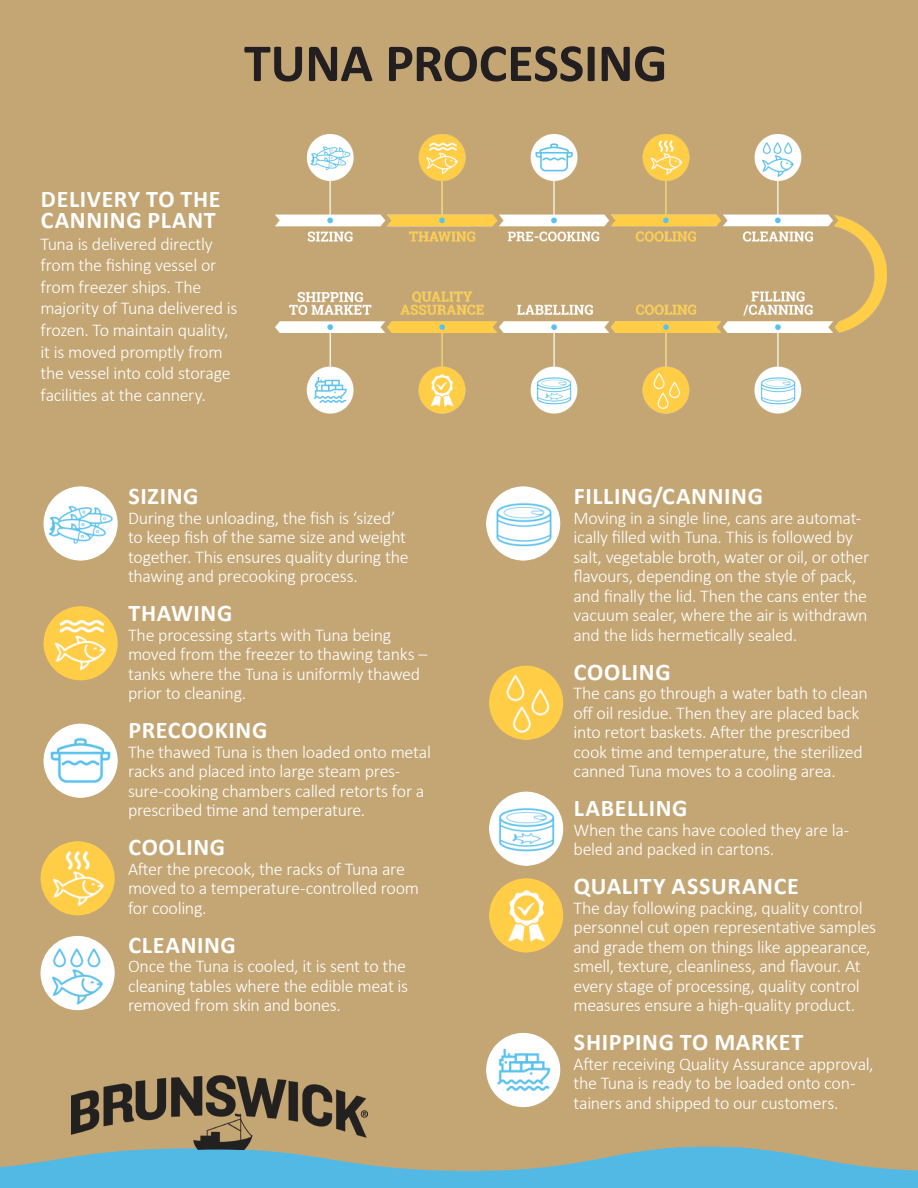
<style>
.page{position:relative;width:918px;height:1188px;background:#c4a675}
.page>*{position:absolute;margin:0;border:0;box-sizing:border-box;transform-origin:0 0}
.t1{font:700 54px "Calibri";letter-spacing:-.005em;color:#231f20}
.Subheads{font:700 24px/21px "Calibri";letter-spacing:.025em;color:#fff}
.Body{font:300 18px/19.5px "Calibri";letter-spacing:-.02em;color:#fff}
</style>
<div class="page">
<svg style="left:0;top:1146px;width:918px;height:42px"></svg>
<img style="left:275px;top:135px;width:612px;height:278px">
<img style="left:486px;top:486px;width:74px;height:75px;border-radius:37px">
<img style="left:489px;top:666px;width:74px;height:74px;border-radius:37px">
<img style="left:489px;top:792px;width:74px;height:74px;border-radius:37px">
<img style="left:489px;top:878px;width:74px;height:75px;border-radius:37px">
<img style="left:486px;top:1033px;width:74px;height:74px;border-radius:37px">
<img style="left:44px;top:486px;width:74px;height:75px;border-radius:37px">
<img style="left:44px;top:606px;width:74px;height:74px;border-radius:37px">
<img style="left:44px;top:724px;width:74px;height:74px;border-radius:37px">
<img style="left:40px;top:841px;width:75px;height:74px;border-radius:37px">
<img style="left:40px;top:936px;width:75px;height:74px;border-radius:37px">
<img style="left:72px;top:1075px;width:295px;height:75px">
<p class="t1" style="left:244px;top:25px;width:425px">TUNA PROCESSING</p>
<p class="Subheads" style="left:41px;top:188px;width:181px">DELIVERY TO THE<br>CANNING PLANT</p>
<p class="Body" style="left:40px;top:233px;width:198px;line-height:21.6px">Tuna is delivered directly from the fishing vessel or from freezer ships. The majority of Tuna delivered is frozen. To maintain quality, it is moved promptly from the vessel into cold storage facilities at the cannery.</p>
<p class="Subheads" style="left:128px;top:485px;width:72px">SIZING</p>
<p class="Body" style="left:128px;top:508px;width:282px">During the unloading, the fish is ‘sized’ to keep fish of the same size and weight together. This ensures quality during the thawing and precooking process.</p>
<p class="Subheads" style="left:128px;top:602px;width:105px">THAWING</p>
<p class="Body" style="left:128px;top:625px;width:301px">The processing starts with Tuna being moved from the freezer to thawing tanks – tanks where the Tuna is uniformly thawed prior to cleaning.</p>
<p class="Subheads" style="left:128px;top:719px;width:140px">PRECOOKING</p>
<p class="Body" style="left:128px;top:742px;width:305px">The thawed Tuna is then loaded onto metal racks and placed into large steam pres&shy;sure-cooking chambers called retorts for a prescribed time and temperature.</p>
<p class="Subheads" style="left:128px;top:836px;width:98px">COOLING</p>
<p class="Body" style="left:128px;top:859px;width:293px">After the precook, the racks of Tuna are moved to a temperature-controlled room for cooling.</p>
<p class="Subheads" style="left:128px;top:934px;width:109px">CLEANING</p>
<p class="Body" style="left:128px;top:956px;width:282px">Once the Tuna is cooled, it is sent to the cleaning tables where the edible meat is removed from skin and bones.</p>
<p class="Subheads" style="left:574px;top:485px;width:190px">FILLING/CANNING</p>
<p class="Body" style="left:574px;top:508px;width:297px">Moving in a single line, cans are automat&shy;ically filled with Tuna. This is followed by salt, vegetable broth, water or oil, or other flavours, depending on the style of pack, and finally the lid. Then the cans enter the vacuum sealer, where the air is withdrawn and the lids hermetically sealed.</p>
<p class="Subheads" style="left:574px;top:661px;width:98px">COOLING</p>
<p class="Body" style="left:574px;top:683px;width:296px">The cans go through a water bath to clean off oil residue. Then they are placed back into retort baskets. After the prescribed cook time and temperature, the sterilized canned Tuna moves to a cooling area.</p>
<p class="Subheads" style="left:574px;top:797px;width:115px">LABELLING</p>
<p class="Body" style="left:574px;top:820px;width:277px">When the cans have cooled they are la&shy;beled and packed in cartons.</p>
<p class="Subheads" style="left:574px;top:875px;width:226px">QUALITY ASSURANCE</p>
<p class="Body" style="left:574px;top:898px;width:304px">The day following packing, quality control personnel cut open representative samples and grade them on things like appearance, smell, texture, cleanliness, and flavour. At every stage of processing, quality control measures ensure a high-quality product.</p>
<p class="Subheads" style="left:574px;top:1031px;width:231px">SHIPPING TO MARKET</p>
<p class="Body" style="left:574px;top:1054px;width:302px">After receiving Quality Assurance approval, the Tuna is ready to be loaded onto con&shy;tainers and shipped to our customers.</p>
</div>
